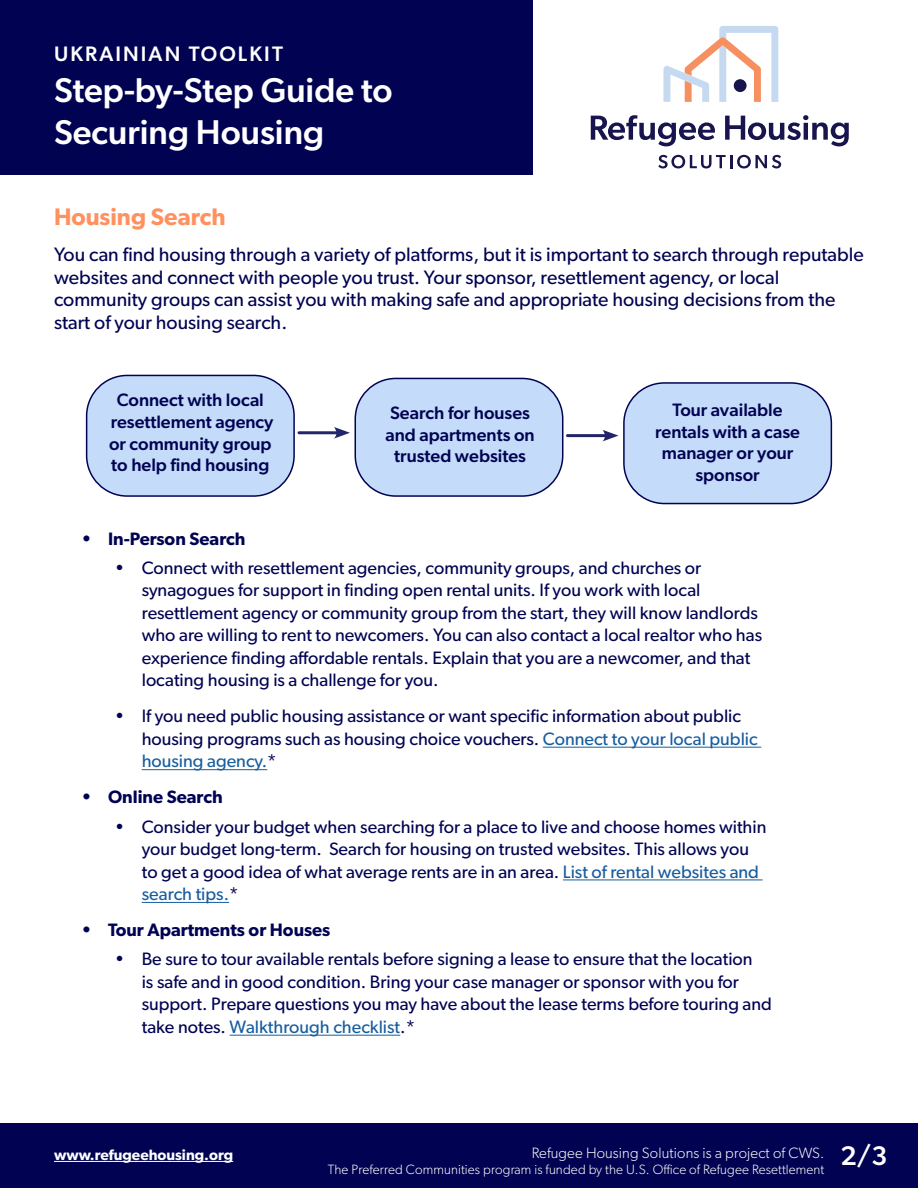
<style>
.page{position:relative;width:918px;height:1188px;background:#fff}
.page>*{position:absolute;margin:0;border:0;box-sizing:border-box;transform-origin:0 0}
.t1{font:500 34.5px/41.4px "Gibson";color:#fff}
.t2{font:500 27px "Gibson";color:#fff}
.t3{font:600 24px "Gibson";color:#ff915f}
.t4{font:500 21px "Gibson";letter-spacing:.1em;color:#fff}
.t5{font:19.5px/22.5px "Gibson";color:#010352}
.t6{font:18px/22.5px "Gibson";color:#010352}
.t7{font:500 18px/21.6px "Gibson";color:#010352;text-align:center}
.t8{font:600 18px "Gibson";color:#010352}
.t9{font:300 15px "Gibson";letter-spacing:.01em;color:#fff}
.t10{font:600 15px "Gibson";color:#fff}
.t11{font:300 13.5px "Gibson";letter-spacing:.01em;color:#fff}
.s1{color:#175d9e}
</style>
<div class="page">
<hr style="left:543px;top:747px;width:218px;height:1px;background:#175d9e">
<hr style="left:142px;top:769px;width:125px;height:1px;background:#175d9e">
<hr style="left:563px;top:879px;width:200px;height:1px;background:#175d9e">
<hr style="left:142px;top:902px;width:87px;height:1px;background:#175d9e">
<hr style="left:230px;top:1035px;width:170px;height:1px;background:#175d9e">
<div style="left:0;top:0;width:532px;height:175px;background:#010352"></div>
<div style="left:0;top:1123px;width:918px;height:65px;background:#010352"></div>
<hr style="left:54px;top:1161px;width:179px;height:1px;background:#fff">
<svg style="left:663px;top:26px;width:115px;height:76px"></svg>
<div style="left:734px;top:79px;width:13px;height:13px;background:#18154e;border-radius:50%"></div>
<svg style="left:591px;top:115px;width:124px;height:31px"></svg>
<svg style="left:725px;top:115px;width:124px;height:31px"></svg>
<svg style="left:658px;top:155px;width:123px;height:13px"></svg>
<div style="left:87px;top:375px;width:207px;height:121px;background:#c4dbfa;border-radius:40px"></div>
<div style="left:86px;top:375px;width:209px;height:122px;border:2px solid #010352;border-radius:40px"></div>
<div style="left:624px;top:383px;width:207px;height:121px;background:#c4dbfa;border-radius:40px"></div>
<div style="left:623px;top:382px;width:209px;height:122px;border:2px solid #010352;border-radius:40px"></div>
<div style="left:355px;top:378px;width:208px;height:118px;background:#c4dbfa;border-radius:40px"></div>
<div style="left:355px;top:378px;width:208px;height:119px;border:2px solid #010352;border-radius:40px"></div>
<hr style="left:299px;top:431px;width:41px;height:3px;background:#010352">
<svg style="left:334px;top:427px;width:16px;height:12px"></svg>
<hr style="left:567px;top:434px;width:41px;height:3px;background:#010352">
<svg style="left:602px;top:430px;width:17px;height:11px"></svg>
<p class="t4" style="left:54px;top:41px;width:230px">UKRAINIAN TOOLKIT</p>
<p class="t1" style="left:54px;top:69px;width:340px">Step-by-Step Guide to<br>Securing Housing</p>
<p class="t3" style="left:54px;top:203px;width:173px">Housing Search</p>
<p class="t5" style="left:54px;top:243px;width:811px">You can find housing through a variety of platforms, but it is important to search through reputable websites and connect with people you trust. Your sponsor, resettlement agency, or local community groups can assist you with making safe and appropriate housing decisions from the start of your housing search.</p>
<p class="t7" style="left:117px;top:389px;width:149px">Connect with local</p>
<p class="t7" style="left:109px;top:411px;width:166px;text-align:justify">resettlement agency or community group to help find housing</p>
<p class="t7" style="left:385px;top:402px;width:151px">Search for houses and apartments on trusted websites</p>
<p class="t7" style="left:673px;top:399px;width:112px">Tour available</p>
<p class="t7" style="left:655px;top:420px;width:146px">rentals with a case manager or your sponsor</p>
<p class="t8" style="left:81px;top:528px;width:166px">• In-Person Search</p>
<p class="t6" style="left:142px;top:556px;width:622px;text-indent:-27px">• Connect with resettlement agencies, community groups, and churches or synagogues for support in finding open rental units. If you work with local resettlement agency or community group from the start, they will know landlords who are willing to rent to newcomers. You can also contact a local realtor who has experience finding affordable rentals. Explain that you are a newcomer, and that locating housing is a challenge for you.</p>
<p class="t6" style="left:142px;top:705px;width:617px;text-indent:-27px">• If you need public housing assistance or want specific information about public housing programs such as housing choice vouchers. <span class="s1">Connect to your local public housing agency.</span>*</p>
<p class="t8" style="left:81px;top:786px;width:143px">• Online Search</p>
<p class="t6" style="left:142px;top:815px;width:626px;text-indent:-27px">• Consider your budget when searching for a place to live and choose homes within your budget long-term. Search for housing on trusted websites. This allows you to get a good idea of what average rents are in an area. <span class="s1">List of rental websites and search tips.</span>*</p>
<p class="t8" style="left:81px;top:919px;width:251px">• Tour Apartments or Houses</p>
<p class="t6" style="left:142px;top:948px;width:632px;text-indent:-27px">• Be sure to tour available rentals before signing a lease to ensure that the location<br>is safe and in good condition. Bring your case manager or sponsor with you for support. Prepare questions you may have about the lease terms before touring and take notes. <span class="s1">Walkthrough checklist</span>.*</p>
<p class="t10" style="left:54px;top:1145px;width:181px">www.refugeehousing.org</p>
<p class="t2" style="left:840px;top:1140px;width:49px">2/3</p>
<p class="t9" style="left:532px;top:1144px;width:294px">Refugee Housing Solutions is a project of CWS.</p>
<p class="t11" style="left:328px;top:1161px;width:498px">The Preferred Communities program is funded by the U.S. Office of Refugee Resettlement</p>
</div>
